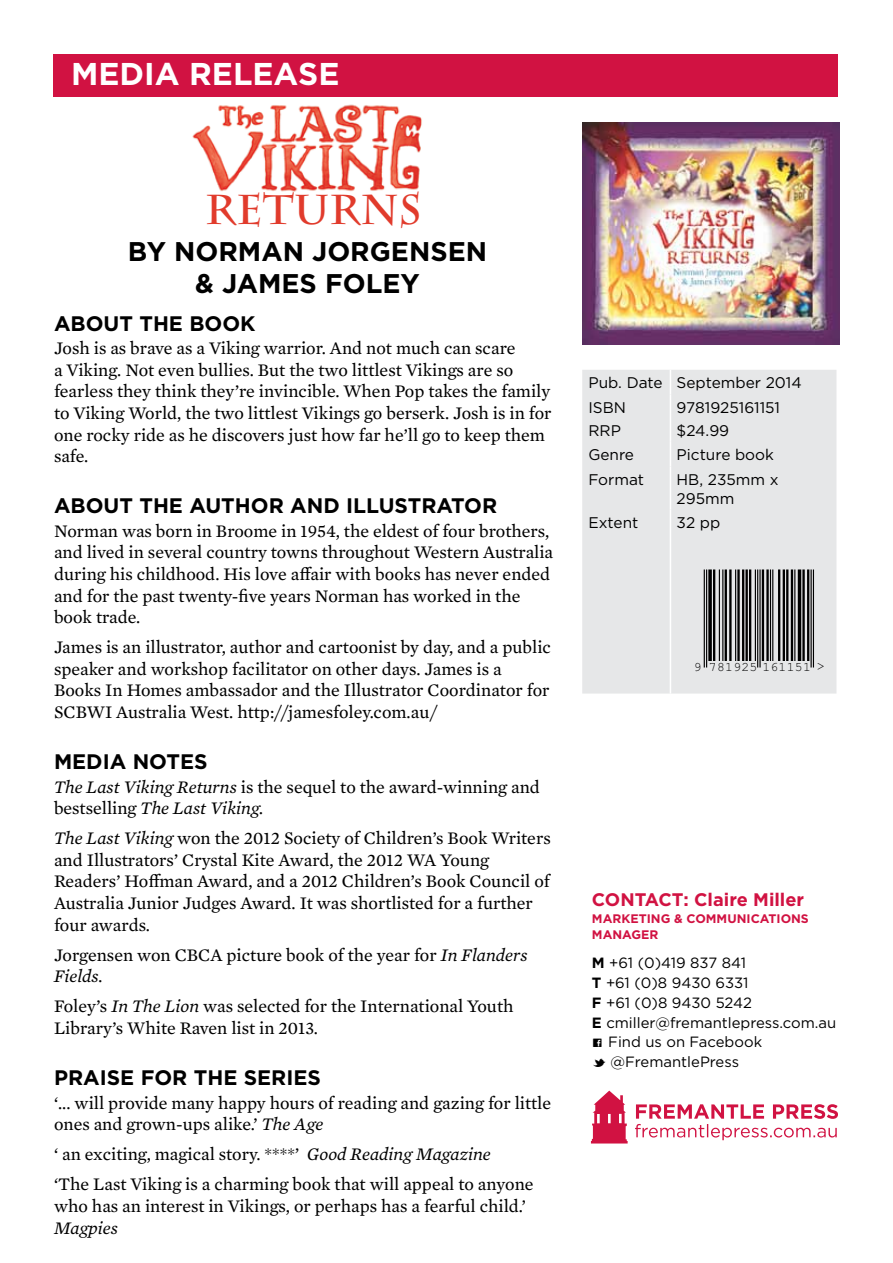
<style>
.page{position:relative;width:893px;height:1263px;background:#fff}
.page>*{position:absolute;margin:0;border:0;box-sizing:border-box;transform-origin:0 0}
.t1{font:700 41.7px "Charlemagne Std";color:#e13b2c}
.t2{font:700 31.5px "Gotham";color:#fff}
.t3{font:700 27px/32.4px "Gotham";color:#000;text-align:center}
.t4{font:700 21px "Gotham";color:#000}
.t5{font:700 18.15px "Gotham";color:#d11242}
.t6{font:18px/21.6px "Mercury Text G2";color:#000}
.t7{font:italic 18px "Mercury Text G2";color:#000}
.t8{font:15.45px/24.6px "Gotham";color:#000}
.t9{font:14.85px/19.8px "Gotham";color:#000}
.t10{font:13.05px "Helvetica";letter-spacing:.025em;color:#000}
.t11{font:700 12.45px/15.9px "Gotham";color:#d11242}
.s1{font-style:italic}
.s2{font-weight:700}
.s3{font-family:"Social Logos"}
</style>
<div class="page">
<img style="left:192px;top:104px;width:230px;height:88px">
<img style="left:582px;top:122px;width:258px;height:222px">
<div style="left:53px;top:54px;width:785px;height:43px;background:#d11242"></div>
<div style="left:582px;top:370px;width:254px;height:323px;background:#e6e7e8"></div>
<svg style="left:670px;top:370px;width:1px;height:24px"></svg>
<hr style="left:670px;top:394px;width:1px;height:48px;background:#fff">
<svg style="left:670px;top:442px;width:1px;height:24px"></svg>
<hr style="left:670px;top:466px;width:1px;height:44px;background:#fff">
<hr style="left:670px;top:510px;width:1px;height:183px;background:#fff">
<hr style="left:704px;top:569px;width:1px;height:98px;background:#000">
<hr style="left:706px;top:569px;width:1px;height:98px;background:#000">
<svg style="left:708px;top:569px;width:4px;height:92px"></svg>
<hr style="left:713px;top:569px;width:2px;height:92px;background:#000">
<hr style="left:719px;top:569px;width:1px;height:92px;background:#000">
<hr style="left:722px;top:569px;width:1px;height:92px;background:#000">
<hr style="left:725px;top:569px;width:2px;height:92px;background:#000">
<hr style="left:729px;top:569px;width:3px;height:92px;background:#000">
<hr style="left:735px;top:569px;width:1px;height:92px;background:#000">
<hr style="left:737px;top:569px;width:3px;height:92px;background:#000">
<hr style="left:742px;top:569px;width:2px;height:92px;background:#000">
<hr style="left:745px;top:569px;width:3px;height:92px;background:#000">
<hr style="left:749px;top:569px;width:2px;height:92px;background:#000">
<hr style="left:755px;top:569px;width:1px;height:92px;background:#000">
<hr style="left:757px;top:569px;width:1px;height:98px;background:#000">
<hr style="left:759px;top:569px;width:2px;height:98px;background:#000">
<hr style="left:762px;top:569px;width:2px;height:92px;background:#000">
<hr style="left:766px;top:569px;width:3px;height:92px;background:#000">
<hr style="left:770px;top:569px;width:1px;height:92px;background:#000">
<hr style="left:772px;top:569px;width:1px;height:92px;background:#000">
<hr style="left:778px;top:569px;width:2px;height:92px;background:#000">
<hr style="left:783px;top:569px;width:2px;height:92px;background:#000">
<hr style="left:786px;top:569px;width:2px;height:92px;background:#000">
<hr style="left:791px;top:569px;width:2px;height:92px;background:#000">
<hr style="left:794px;top:569px;width:1px;height:92px;background:#000">
<hr style="left:798px;top:569px;width:3px;height:92px;background:#000">
<hr style="left:802px;top:569px;width:3px;height:92px;background:#000">
<hr style="left:807px;top:569px;width:2px;height:92px;background:#000">
<hr style="left:810px;top:569px;width:2px;height:98px;background:#000">
<hr style="left:813px;top:569px;width:1px;height:98px;background:#000">
<svg style="left:635px;top:1104px;width:203px;height:36px"></svg>
<svg style="left:591px;top:1090px;width:37px;height:53px"></svg>
<h2 class="t2" style="left:71px;top:53px;width:46px">MEDI</h2>
<h2 class="t2" style="left:155px;top:53px;width:56px">A RELE</h2>
<h2 class="t2" style="left:274px;top:53px;width:45px">ASE</h2>
<h1 class="t1" style="left:205px;top:185px;width:218px">RETURNS</h1>
<h3 class="t3" style="left:128px;top:235px;width:361px">BY NORMAN JORGENSEN &amp; JAM ES FOLEY</h3>
<p class="t4" style="left:54px;top:309px;width:203px">ABOUT THE BOOK</p>
<p class="t6" style="left:54px;top:337px;width:499px">Josh is as brave as a Viking warrior. And not much can scare<br>a Viking. Not even bullies. But the two littlest Vikings are so fearless they think they’re invincible. When Pop takes the family to Viking World, the two littlest Vikings go berserk. Josh is in for one rocky ride as he discovers just how far he’ll go to keep them safe.</p>
<p class="t4" style="left:54px;top:492px;width:445px">ABOUT THE AUTHOR AND ILLUSTRATOR</p>
<p class="t6" style="left:54px;top:519px;width:501px">Norman was born in Broome in 1954, the eldest of four brothers, and lived in several country towns throughout Western Australia during his childhood. His love affair with books has never ended and for the past twenty-five years Norman has worked in the book trade.</p>
<p class="t6" style="left:54px;top:635px;width:498px">James is an illustrator, author and cartoonist by day, and a public speaker and workshop facilitator on other days. James is a Books In Homes ambassador and the Illustrator Coordinator for SCBWI Australia West. http://jamesfoley.com.au/</p>
<p class="t4" style="left:54px;top:747px;width:31px">MEDI</p>
<p class="t4" style="left:110px;top:747px;width:39px">A NOTES</p>
<p class="t6" style="left:54px;top:775px;width:487px"><span class="s1">The Last Viking Returns</span> is the sequel to the award-winning and bestselling <span class="s1">The Last Viking.</span></p>
<p class="t6" style="left:54px;top:826px;width:498px"><span class="s1">The Last Viking</span> won the 2012 Society of Children’s Book Writers and Illustrators’ Crystal Kite Award, the 2012 WA Young Readers’ Hoffman Award, and a 2012 Children’s Book Council of Australia Junior Judges Award. It was shortlisted for a further four awards.</p>
<p class="t6" style="left:54px;top:943px;width:475px">Jorgensen won CBCA picture book of the year for <span class="s1">In Flanders<br>Fields.</span></p>
<p class="t6" style="left:54px;top:995px;width:461px">Foley’s <span class="s1">In The Lion</span> was selected for the International Youth<br>Library’s White Raven list in 2013.</p>
<p class="t4" style="left:54px;top:1063px;width:268px">PRAISE FOR THE SERIES</p>
<p class="t6" style="left:54px;top:1091px;width:499px">‘... will provide many happy hours of reading and gazing for little ones and grown-ups alike.’ <span class="s1">The Age</span></p>
<p class="t6" style="left:54px;top:1138px;width:481px;line-height:30.2px">‘ an exciting, magical story. ****’ <span class="s1">Good Reading Magazine<br></span>‘The Last Viking is a charming book that will appeal to anyone</p>
<p class="t6" style="left:54px;top:1194px;width:473px">who has an interest in Vikings, or perhaps has a fearful child.’</p>
<p class="t7" style="left:54px;top:1214px;width:65px">Magpies</p>
<p class="t8" style="left:588px;top:370px;width:215px">Pub. Date September 2014<br>ISBN</p>
<p class="t8" style="left:588px;top:418px;width:34px">RRP</p>
<p class="t8" style="left:677px;top:396px;width:105px;line-height:22.8px">9781925161151 $24.99</p>
<p class="t8" style="left:588px;top:442px;width:47px">Genre</p>
<p class="t8" style="left:677px;top:442px;width:99px">Picture book</p>
<p class="t8" style="left:588px;top:467px;width:57px">Format</p>
<p class="t8" style="left:677px;top:470px;width:103px;line-height:18.5px">HB, 235mm x<br>295mm</p>
<p class="t8" style="left:588px;top:510px;width:51px">Extent</p>
<p class="t8" style="left:677px;top:510px;width:45px">32 pp</p>
<p class="t10" style="left:693px;top:659px;width:133px">9 781925 161151 &gt;</p>
<p class="t5" style="left:592px;top:887px;width:28px">CONT</p>
<p class="t5" style="left:645px;top:887px;width:161px">ACT: CLAIRE MILLER</p>
<p class="t11" style="left:592px;top:911px;width:218px">MARKETING &amp; COMM UNICATIONS<br>MANAGER</p>
<p class="t9" style="left:592px;top:953px;width:246px"><span class="s2">M</span> +61 (0)419 837 841<br><span class="s2">T</span> +61 (0)8 9430 6331<br><span class="s2">F</span> +61 (0)8 9430 5242<br><span class="s2">E</span> cmiller@fremantlepress.com.au<br><span class="s3">C</span> Find us on Facebook<br><span class="s3">M</span> @FremantlePress</p>
</div>
